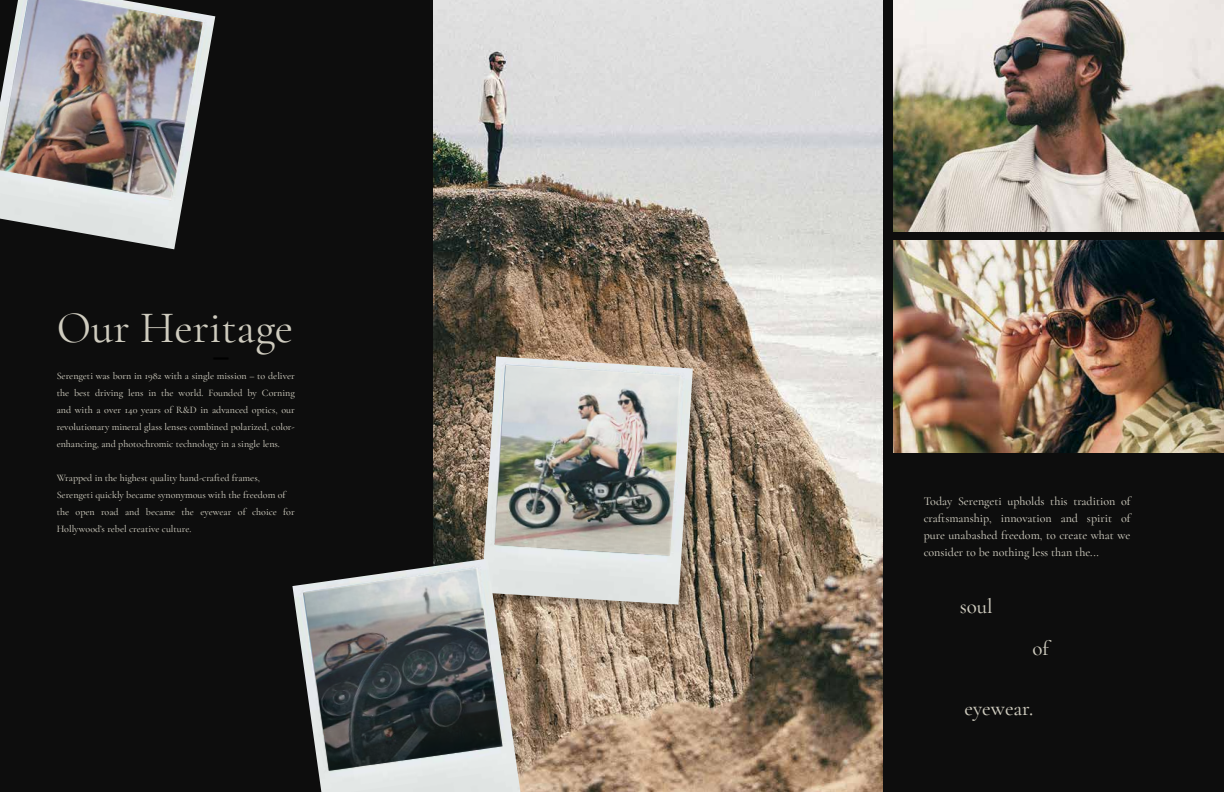
<style>
.page{position:relative;width:1224px;height:792px;background:#0d0d0d}
.page>*{position:absolute;margin:0;border:0;box-sizing:border-box;transform-origin:0 0}
.t1{font:45px "Cormorant Garamond";color:#cfccbf}
.t2{font:500 21px "Cormorant Garamond";color:#cfccbf}
.t3{font:500 12px/17px "Cormorant Garamond";color:#cfccbf;text-align:justify}
.t4{font:500 10px/17px "Cormorant Garamond";color:#cfccbf;text-align:justify}
</style>
<div class="page">
<img style="left:433px;top:0;width:450px;height:792px">
<div style="left:484px;top:358px;width:221px;height:259px;background:#000;opacity:.25"></div>
<img style="left:482px;top:356px;width:211px;height:249px">
<img style="left:495px;top:365px;width:186px;height:191px">
<img style="left:292px;top:559px;width:228px;height:233px">
<img style="left:304px;top:568px;width:199px;height:203px">
<img style="left:893px;top:0;width:331px;height:231px">
<img style="left:893px;top:241px;width:331px;height:211px">
<img style="left:0;top:14px;width:215px;height:235px">
<img style="left:0;top:0;width:203px;height:200px">
<h1 class="t1" style="left:57px;top:300px;width:238px">Our Heritage</h1>
<p class="t4" style="left:57px;top:368px;width:240px">Serengeti was born in 1982 with a single mission – to deliver the best driving lens in the world. Founded by Corning and with a over 140 years of R&amp;D in advanced optics, our revolutionary mineral glass lenses combined polarized, color&shy;enhancing, and photochromic technology in a single lens.</p>
<p class="t4" style="left:57px;top:470px;width:240px;text-align:left">Wrapped in the highest quality hand-crafted frames, Serengeti quickly became synonymous with the freedom of the open road and became the eyewear of choice for Hollywood’s rebel creative culture.</p>
<p class="t3" style="left:924px;top:493px;width:208px">Today Serengeti upholds this tradition of craftsmanship, innovation and spirit of pure unabashed freedom, to create what we consider to be nothing less than the...</p>
<h2 class="t2" style="left:960px;top:594px;width:35px">soul</h2>
<h2 class="t2" style="left:1032px;top:636px;width:18px">of</h2>
<h2 class="t2" style="left:965px;top:696px;width:70px">eyewear.</h2>
</div>
